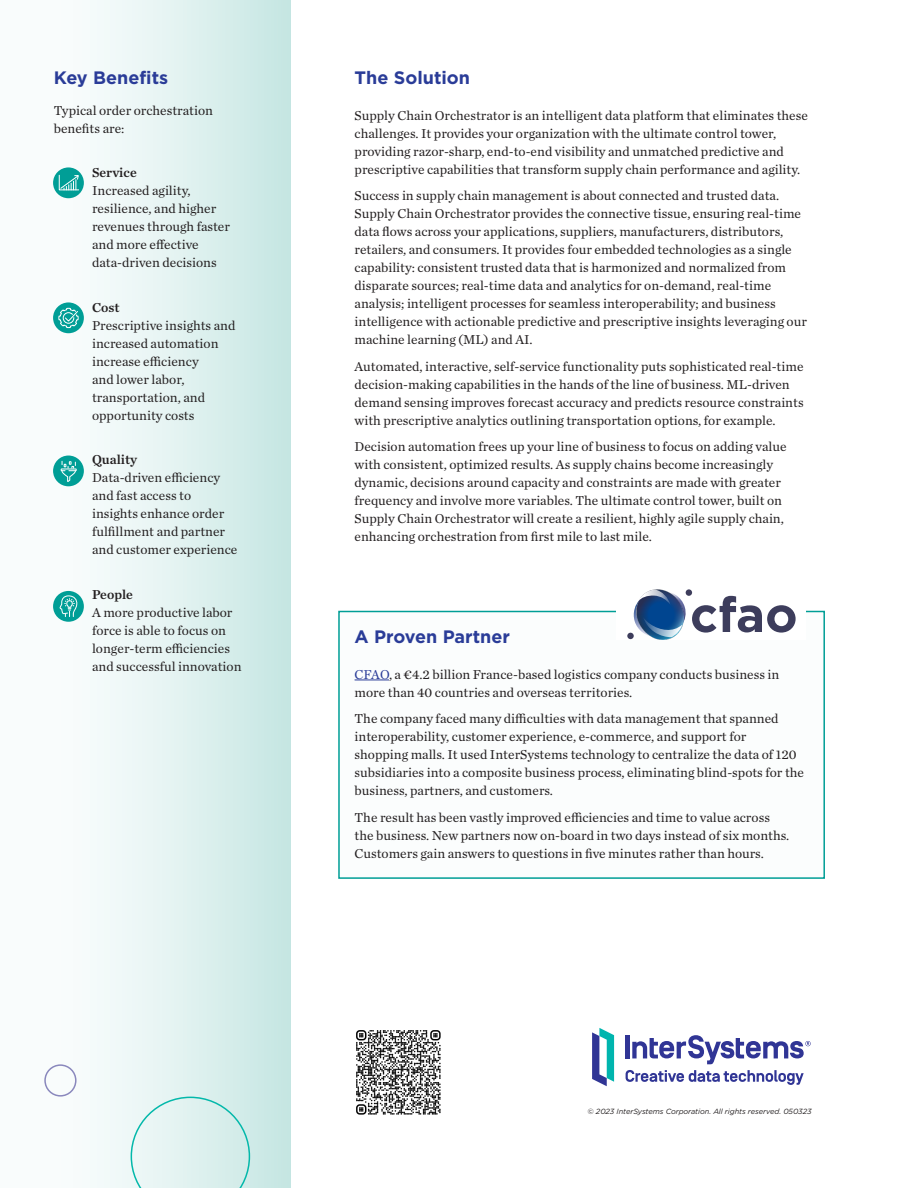
<style>
.page{position:relative;width:918px;height:1188px;background:#fff}
.page>*{position:absolute;margin:0;border:0;box-sizing:border-box;transform-origin:0 0}
.Body_Copy{font:700 18px "Gotham";color:#2a3c98}
.Body_Copy-2{font:13.5px/18px "Chronicle Text G1";color:#231f20}
.Bullets{font:13.5px/18px "Chronicle Text G1";color:#231f20}
.Body_Copy-3{font:italic 7.5px "Gotham";letter-spacing:-.01em;color:#231f20}
.s1{font-family:"Chronicle Text G1 Semi"}
.s2{color:#2a3c98}
</style>
<div class="page">
<div style="left:1px;top:0;width:290px;height:1188px;background:linear-gradient(to right,#fff,#cae8e5)"></div>
<div style="left:53px;top:167px;width:31px;height:31px;background:#009e96;border-radius:50%"></div>
<svg style="left:59px;top:175px;width:20px;height:16px"></svg>
<div style="left:53px;top:302px;width:31px;height:31px;background:#009e96;border-radius:50%"></div>
<svg style="left:58px;top:308px;width:21px;height:20px"></svg>
<div style="left:53px;top:456px;width:31px;height:30px;background:#009e96;border-radius:50%"></div>
<svg style="left:61px;top:461px;width:16px;height:21px"></svg>
<div style="left:53px;top:591px;width:31px;height:31px;background:#009e96;border-radius:50%"></div>
<svg style="left:59px;top:595px;width:19px;height:22px"></svg>
<img style="left:356px;top:1030px;width:85px;height:85px">
<svg style="left:131px;top:1097px;width:119px;height:91px;background:#d8efed"></svg>
<div style="left:44px;top:1064px;width:33px;height:33px;border:2px solid #8a88bd;border-radius:50%"></div>
<hr style="left:626px;top:1035px;width:4px;height:23px;background:#303595">
<svg style="left:632px;top:1035px;width:179px;height:29px"></svg>
<svg style="left:592px;top:1028px;width:22px;height:58px"></svg>
<svg style="left:626px;top:1070px;width:178px;height:15px"></svg>
<div style="left:338px;top:611px;width:487px;height:268px;background:#fbfdfd;border:2px solid #009e96"></div>
<hr style="left:355px;top:680px;width:34px;height:1px;background:#2a3c98">
<div style="left:617px;top:589px;width:189px;height:50px;background:#fff"></div>
<img style="left:654px;top:638px;width:18px;height:1px">
<svg style="left:632px;top:589px;width:164px;height:49px"></svg>
<div style="left:627px;top:633px;width:7px;height:6px;background:#3e3d5c;border-radius:50%"></div>
<div style="left:686px;top:589px;width:6px;height:7px;background:#3e3d5c;border-radius:50%"></div>
<p class="Body_Copy" style="left:54px;top:67px;width:116px">Key Benefits</p>
<p class="Body_Copy-2" style="left:54px;top:100px;width:161px">Typical order orchestration benefits are:</p>
<p class="Bullets" style="left:92px;top:163px;width:139px"><span class="s1">Service<br></span>Increased agility, resilience, and higher revenues through faster and more effective data-driven decisions</p>
<p class="Bullets" style="left:92px;top:297px;width:145px"><span class="s1">Cost<br></span>Prescriptive insights and increased automation increase efficiency<br>and lower labor, transportation, and opportunity costs</p>
<p class="Bullets" style="left:92px;top:450px;width:147px"><span class="s1">Quality<br></span>Data-driven efficiency and fast access to insights enhance order fulfillment and partner and customer experience</p>
<p class="Bullets" style="left:92px;top:584px;width:151px"><span class="s1">People<br></span>A more productive labor force is able to focus on longer-term efficiencies and successful innovation</p>
<p class="Body_Copy" style="left:355px;top:67px;width:117px">The Solution</p>
<p class="Body_Copy-2" style="left:355px;top:106px;width:455px">Supply Chain Orchestrator is an intelligent data platform that eliminates these challenges. It provides your organization with the ultimate control tower, providing razor-sharp, end-to-end visibility and unmatched predictive and prescriptive capabilities that transform supply chain performance and agility.</p>
<p class="Body_Copy-2" style="left:355px;top:186px;width:454px">Success in supply chain management is about connected and trusted data.<br>Supply Chain Orchestrator provides the connective tissue, ensuring real-time data flows across your applications, suppliers, manufacturers, distributors, retailers, and consumers. It provides four embedded technologies as a single capability: consistent trusted data that is harmonized and normalized from disparate sources; real-time data and analytics for on-demand, real-time analysis; intelligent processes for seamless interoperability; and business intelligence with actionable predictive and prescriptive insights leveraging our machine learning (ML) and AI.</p>
<p class="Body_Copy-2" style="left:355px;top:357px;width:451px">Automated, interactive, self-service functionality puts sophisticated real-time decision-making capabilities in the hands of the line of business. ML-driven demand sensing improves forecast accuracy and predicts resource constraints with prescriptive analytics outlining transportation options, for example.</p>
<p class="Body_Copy-2" style="left:355px;top:437px;width:433px">Decision automation frees up your line of business to focus on adding value with consistent, optimized results. As supply chains become increasingly dynamic, decisions around capacity and constraints are made with greater frequency and involve more variables. The ultimate control tower, built on Supply Chain Orchestrator will create a resilient, highly agile supply chain, enhancing orchestration from first mile to last mile.</p>
<p class="Body_Copy" style="left:355px;top:626px;width:157px">A Proven Partner</p>
<p class="Body_Copy-2" style="left:355px;top:664px;width:426px"><span class="s2">CFAO</span>, a €4.2 billion France-based logistics company conducts business in more than 40 countries and overseas territories.</p>
<p class="Body_Copy-2" style="left:355px;top:709px;width:451px">The company faced many difficulties with data management that spanned interoperability, customer experience, e-commerce, and support for<br>shopping malls. It used InterSystems technology to centralize the data of 120 subsidiaries into a composite business process, eliminating blind-spots for the business, partners, and customers.</p>
<p class="Body_Copy-2" style="left:355px;top:807px;width:436px">The result has been vastly improved efficiencies and time to value across the business. New partners now on-board in two days instead of six months.<br>Customers gain answers to questions in five minutes rather than hours.</p>
<p class="Body_Copy-3" style="left:588px;top:1107px;width:226px">© 2023 InterSystems Corporation. All rights reserved. 050323</p>
</div>
